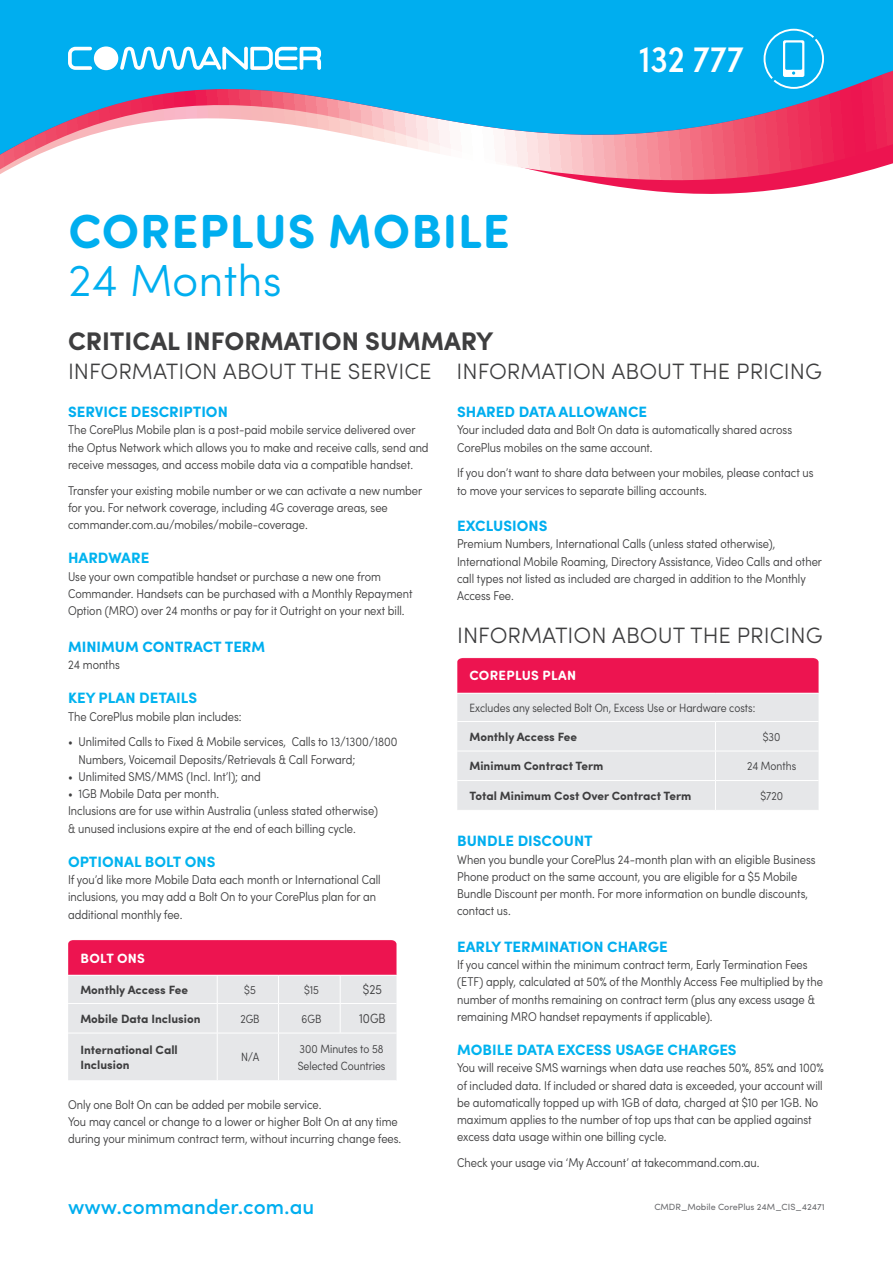
<style>
.page{position:relative;width:893px;height:1263px;background:#fff}
.page>*{position:absolute;margin:0;border:0;box-sizing:border-box;transform-origin:0 0}
.t1{font:700 48px "Sofia Pro Soft";letter-spacing:.02em;color:#00aeef}
.t2{font:300 45px "Sofia Pro";color:#00aeef}
.Features{font:500 condensed 37.5px "Sofia Pro";color:#fff}
.t3{font:700 25.5px "Sofia Pro";color:#3e3e3f}
.t4{font:300 22.35px "Sofia Pro";color:#3e3e3f}
.t5{font:500 21px "Sofia Pro";color:#00aeef}
.t6{font:700 15px "Sofia Pro";color:#00aeef}
.Body{font:700 15px "Sofia Pro";color:#00b3ef}
.Table_H{font:700 13.5px "Sofia Pro Soft";letter-spacing:.02em;color:#fff}
.Table_Body{font:300 condensed 13.5px "Sofia Pro";color:#3e3e3f}
.Body-2{font:300 condensed 12.75px/17.2px "Sofia Pro";color:#3e3e3f}
.Table_Body-2{font:700 12px/15px "Sofia Pro";color:#3e3e3f}
.Table_Body-3{font:300 condensed 12px/16.5px "Sofia Pro";color:#3e3e3f}
.t7{font:9px "Sofia Pro";color:#6c6d70}
</style>
<div class="page">
<svg style="left:0;top:0;width:893px;height:194px;fill:#00aeef"></svg>
<svg style="left:68px;top:47px;width:24px;height:23px"></svg>
<svg style="left:120px;top:47px;width:201px;height:23px"></svg>
<div style="left:94px;top:46px;width:24px;height:24px;background:#fff;border-radius:50%"></div>
<div style="left:68px;top:940px;width:328px;height:35px;background:#ed1450"></div>
<div style="left:68px;top:976px;width:328px;height:104px;background:#e6e7e9"></div>
<hr style="left:68px;top:1033px;width:1px;height:47px;background:#fff">
<hr style="left:217px;top:1033px;width:1px;height:47px;background:#fff">
<hr style="left:68px;top:1003px;width:149px;height:1px;background:#fff">
<hr style="left:217px;top:1003px;width:62px;height:1px;background:#fff">
<hr style="left:279px;top:1003px;width:61px;height:1px;background:#fff">
<hr style="left:340px;top:1003px;width:56px;height:1px;background:#fff">
<hr style="left:68px;top:1033px;width:149px;height:1px;background:#fff">
<hr style="left:217px;top:1033px;width:62px;height:1px;background:#fff">
<hr style="left:68px;top:940px;width:149px;height:1px;background:#fff">
<hr style="left:68px;top:940px;width:1px;height:35px;background:#fff">
<hr style="left:217px;top:940px;width:62px;height:1px;background:#fff">
<hr style="left:279px;top:940px;width:61px;height:1px;background:#fff">
<hr style="left:340px;top:940px;width:56px;height:1px;background:#fff">
<hr style="left:279px;top:1033px;width:61px;height:1px;background:#fff">
<hr style="left:340px;top:1033px;width:56px;height:1px;background:#fff">
<hr style="left:278px;top:1033px;width:1px;height:47px;background:#fff">
<div style="left:457px;top:658px;width:362px;height:35px;background:#ed1450"></div>
<hr style="left:457px;top:658px;width:258px;height:1px;background:#fff">
<hr style="left:457px;top:658px;width:1px;height:35px;background:#fff">
<hr style="left:715px;top:658px;width:104px;height:1px;background:#fff">
<div style="left:457px;top:694px;width:362px;height:116px;background:#e6e7e9"></div>
<svg style="left:764px;top:29px;width:60px;height:60px;background:#2dbcf1"></svg>
<p class="Features" style="left:639px;top:35px;width:106px">132 777</p>
<h1 class="t1" style="left:69px;top:196px;width:443px">COREPLUS MOBILE</h1>
<h1 class="t2" style="left:68px;top:247px;width:215px">24 Months</h1>
<h3 class="t3" style="left:68px;top:322px;width:427px">CRITICAL INFORMATION SUMMARY</h3>
<h4 class="t4" style="left:68px;top:355px;width:755px">INFORMATION ABOUT THE SERVICE INFORMATION ABOUT THE PRICING</h4>
<h5 class="t6" style="left:68px;top:400px;width:161px">SERVICE DESCRIPTION</h5>
<p class="Body-2" style="left:68px;top:421px;width:362px">The CorePlus Mobile plan is a post-paid mobile service delivered over the Optus Network which allows you to make and receive calls, send and receive messages, and access mobile data via a compatible handset.</p>
<p class="Body-2" style="left:68px;top:481px;width:356px">Transfer your existing mobile number or we can activate a new number for you. For network coverage, including 4G coverage areas, see commander.com.au/mobiles/mobile-coverage.</p>
<p class="Body" style="left:68px;top:547px;width:83px">HARDWARE</p>
<p class="Body-2" style="left:68px;top:567px;width:346px">Use your own compatible handset or purchase a new one from<br>Commander. Handsets can be purchased with a Monthly Repayment<br>Option (MRO) over 24 months or pay for it Outright on your next bill.</p>
<h5 class="t6" style="left:68px;top:635px;width:199px">MINIMUM CONTRACT TERM</h5>
<p class="Body-2" style="left:68px;top:656px;width:53px">24 months</p>
<p class="Body" style="left:68px;top:686px;width:131px">KEY PLAN DETAILS</p>
<p class="Body-2" style="left:68px;top:707px;width:175px">The CorePlus mobile plan includes:</p>
<p class="Body-2" style="left:78px;top:733px;width:321px;text-indent:-10px">• Unlimited Calls to Fixed &amp; Mobile services, Calls to 13/1300/1800<br>Numbers, Voicemail Deposits/Retrievals &amp; Call Forward;</p>
<p class="Body-2" style="left:68px;top:767px;width:194px">• Unlimited SMS/MMS (Incl. Int’l); and</p>
<p class="Body-2" style="left:68px;top:785px;width:153px">• 1GB Mobile Data per month.</p>
<p class="Body-2" style="left:68px;top:802px;width:311px">Inclusions are for use within Australia (unless stated otherwise) &amp; unused inclusions expire at the end of each billing cycle.</p>
<p class="Body" style="left:68px;top:850px;width:149px">OPTIONAL BOLT ONS</p>
<p class="Body-2" style="left:68px;top:871px;width:314px">If you’d like more Mobile Data each month or International Call inclusions, you may add a Bolt On to your CorePlus plan for an additional monthly fee.</p>
<h5 class="t6" style="left:457px;top:400px;width:192px">SHARED DATA ALLOWANCE</h5>
<p class="Body-2" style="left:457px;top:421px;width:336px">Your included data and Bolt On data is automatically shared across<br>CorePlus mobiles on the same account.</p>
<p class="Body-2" style="left:457px;top:464px;width:358px">If you don’t want to share data between your mobiles, please contact us to move your services to separate billing accounts.</p>
<h5 class="t6" style="left:457px;top:514px;width:92px">EXCLUSIONS</h5>
<p class="Body-2" style="left:457px;top:535px;width:366px">Premium Numbers, International Calls (unless stated otherwise), International Mobile Roaming, Directory Assistance, Video Calls and other call types not listed as included are charged in addition to the Monthly Access Fee.</p>
<h4 class="t4" style="left:457px;top:619px;width:367px">INFORMATION ABOUT THE PRICING</h4>
<p class="Table_H" style="left:470px;top:666px;width:108px">COREPLUS PLAN</p>
<p class="Table_Body-3" style="left:469px;top:699px;width:287px">Excludes any selected Bolt On, Excess Use or Hardware costs:</p>
<p class="Table_Body-2" style="left:469px;top:728px;width:109px">Monthly Access Fee</p>
<p class="Table_Body-3" style="left:763px;top:728px;width:19px">$30</p>
<p class="Table_Body-2" style="left:469px;top:758px;width:135px">Minimum Contract Term</p>
<p class="Table_Body-3" style="left:747px;top:758px;width:51px">24 Months</p>
<p class="Table_Body-2" style="left:469px;top:787px;width:223px">Total Minimum Cost Over Contract Term</p>
<p class="Table_Body-3" style="left:760px;top:787px;width:24px">$720</p>
<h5 class="t6" style="left:457px;top:830px;width:137px">BUNDLE DISCOUNT</h5>
<p class="Body-2" style="left:457px;top:850px;width:360px">When you bundle your CorePlus 24-month plan with an eligible Business Phone product on the same account, you are eligible for a $5 Mobile Bundle Discount per month. For more information on bundle discounts, contact us.</p>
<h5 class="t6" style="left:457px;top:935px;width:212px">EARLY TERMINATION CHARGE</h5>
<p class="Body-2" style="left:457px;top:956px;width:367px">If you cancel within the minimum contract term, Early Termination Fees (ETF) apply, calculated at 50% of the Monthly Access Fee multiplied by the number of months remaining on contract term (plus any excess usage &amp; remaining MRO handset repayments if applicable).</p>
<p class="Body" style="left:457px;top:1038px;width:281px">MOBILE DATA EXCESS USAGE CHARGES</p>
<p class="Body-2" style="left:457px;top:1059px;width:368px">You will receive SMS warnings when data use reaches 50%, 85% and 100% of included data. If included or shared data is exceeded, your account will be automatically topped up with 1GB of data, charged at $10 per 1GB. No maximum applies to the number of top ups that can be applied against excess data usage within one billing cycle.</p>
<p class="Body-2" style="left:457px;top:1154px;width:304px">Check your usage via ‘My Account’ at takecommand.com.au.</p>
<p class="Table_H" style="left:81px;top:948px;width:66px">BOLT ONS</p>
<p class="Table_Body-2" style="left:80px;top:981px;width:109px">Monthly Access Fee</p>
<p class="Table_Body-3" style="left:244px;top:981px;width:13px">$5</p>
<p class="Table_Body-3" style="left:304px;top:981px;width:16px">$15</p>
<p class="Table_Body" style="left:363px;top:981px;width:20px">$25</p>
<p class="Table_Body-2" style="left:80px;top:1010px;width:122px">Mobile Data Inclusion</p>
<p class="Table_Body-3" style="left:240px;top:1010px;width:21px">2GB</p>
<p class="Table_Body-3" style="left:302px;top:1010px;width:21px">6GB</p>
<p class="Table_Body" style="left:359px;top:1010px;width:28px">10GB</p>
<p class="Table_Body-2" style="left:80px;top:1041px;width:99px">International Call<br>Inclusion</p>
<p class="Table_Body-3" style="left:241px;top:1049px;width:20px">N/A</p>
<p class="Table_Body-3" style="left:298px;top:1040px;width:89px">300 Minutes to 58<br>Selected Countries</p>
<p class="Body-2" style="left:68px;top:1095px;width:255px">Only one Bolt On can be added per mobile service.</p>
<p class="Body-2" style="left:68px;top:1112px;width:335px">You may cancel or change to a lower or higher Bolt On at any time during your minimum contract term, without incurring change fees.</p>
<h3 class="t5" style="left:68px;top:1190px;width:248px">www.commander.com.au</h3>
<p class="t7" style="left:654px;top:1200px;width:172px">CMDR_Mobile CorePlus 24M_CIS_42471</p>
</div>
